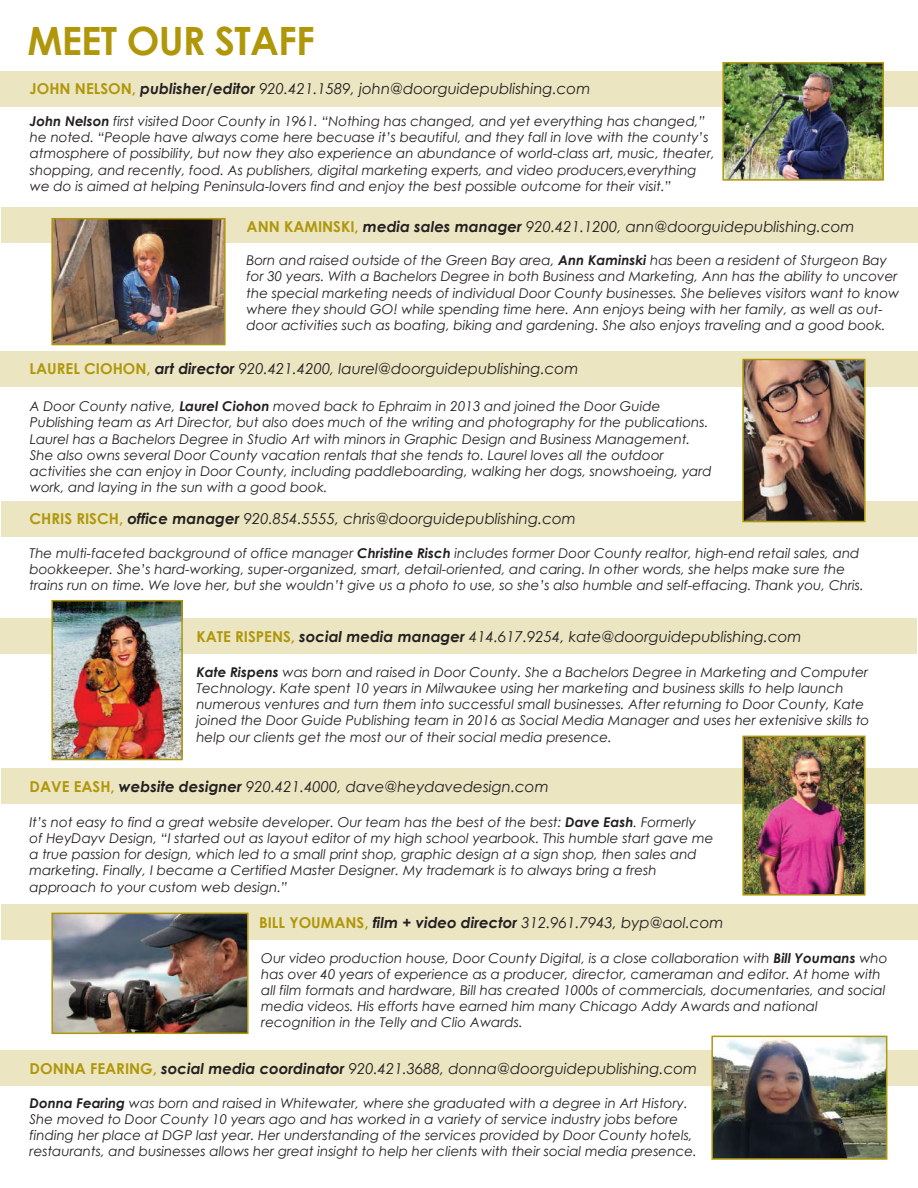
<style>
.page{position:relative;width:918px;height:1188px;background:#fff}
.page>*{position:absolute;margin:0;border:0;box-sizing:border-box;transform-origin:0 0}
.t1{font:700 39px "Century Gothic";letter-spacing:-.02em;color:#b0970a}
.t2{font:italic 15px "Century Gothic";color:#231f20}
.t3{font:italic 13.5px/16.2px "Century Gothic";color:#231f20}
.s1{font-weight:700;font-style:normal;color:#b0970a}
.s2{font-weight:700}
</style>
<div class="page">
<div style="left:0;top:1050px;width:918px;height:35px;background:#ebe5c2"></div>
<div style="left:1px;top:904px;width:917px;height:36px;background:#ebe5c2"></div>
<div style="left:1px;top:768px;width:917px;height:35px;background:#ebe5c2"></div>
<div style="left:0;top:618px;width:917px;height:36px;background:#ebe5c2"></div>
<div style="left:1px;top:501px;width:917px;height:36px;background:#ebe5c2"></div>
<div style="left:0;top:351px;width:918px;height:36px;background:#ebe5c2"></div>
<div style="left:1px;top:208px;width:917px;height:35px;background:#ebe5c2"></div>
<div style="left:0;top:72px;width:918px;height:35px;background:#ebe5c2"></div>
<img style="left:745px;top:362px;width:118px;height:157px">
<div style="left:742px;top:359px;width:124px;height:163px;border:2px solid #b0970a"></div>
<img style="left:54px;top:603px;width:126px;height:154px">
<div style="left:51px;top:600px;width:132px;height:160px;border:2px solid #b0970a"></div>
<img style="left:745px;top:739px;width:118px;height:154px">
<div style="left:742px;top:736px;width:124px;height:160px;border:2px solid #b0970a"></div>
<img style="left:725px;top:65px;width:156px;height:113px">
<div style="left:722px;top:62px;width:162px;height:119px;border:2px solid #b0970a"></div>
<img style="left:54px;top:221px;width:169px;height:121px">
<div style="left:51px;top:218px;width:175px;height:127px;border:2px solid #b0970a"></div>
<img style="left:714px;top:1039px;width:170px;height:118px">
<div style="left:711px;top:1036px;width:176px;height:124px;border:2px solid #b0970a"></div>
<img style="left:54px;top:916px;width:192px;height:115px">
<div style="left:51px;top:913px;width:198px;height:121px;border:2px solid #b0970a"></div>
<h1 class="t1" style="left:27px;top:16px;width:289px">MEET OUR STAFF</h1>
<p class="t2" style="left:30px;top:80px;width:562px"><span class="s1">JOHN NELSON,</span> <span class="s2">publisher/editor</span> 920.421.1589, john@doorguidepublishing.com</p>
<p class="t3" style="left:30px;top:113px;width:686px"><span class="s2">John Nelson</span> first visited Door County in 1961. “Nothing has changed, and yet everything has changed,” he noted. “People have always come here becuase it’s beautiful, and they fall in love with the county’s atmosphere of possibility, but now they also experience an abundance of world-class art, music, theater, shopping, and recently, food. As publishers, digital marketing experts, and video producers,everything we do is aimed at helping Peninsula-lovers find and enjoy the best possible outcome for their visit.”</p>
<p class="t2" style="left:247px;top:217px;width:610px"><span class="s1">ANN KAMINSKI,</span> <span class="s2">media sales manager</span> 920.421.1200, ann@doorguidepublishing.com</p>
<p class="t3" style="left:247px;top:252px;width:654px">Born and raised outside of the Green Bay area, <span class="s2">Ann Kaminski</span> has been a resident of Sturgeon Bay for 30 years. With a Bachelors Degree in both Business and Marketing, Ann has the ability to uncover the special marketing needs of individual Door County businesses. She believes visitors want to know where they should GO! while spending time here. Ann enjoys being with her family, as well as out&shy;door activities such as boating, biking and gardening. She also enjoys traveling and a good book.</p>
<p class="t2" style="left:30px;top:359px;width:550px"><span class="s1">LAUREL CIOHON,</span> <span class="s2">art director</span> 920.421.4200, laurel@doorguidepublishing.com</p>
<p class="t3" style="left:30px;top:398px;width:684px">A Door County native, <span class="s2">Laurel Ciohon</span> moved back to Ephraim in 2013 and joined the Door Guide Publishing team as Art Director, but also does much of the writing and photography for the publications.<br>Laurel has a Bachelors Degree in Studio Art with minors in Graphic Design and Business Management.<br>She also owns several Door County vacation rentals that she tends to. Laurel loves all the outdoor activities she can enjoy in Door County, including paddleboarding, walking her dogs, snowshoeing, yard work, and laying in the sun with a good book.</p>
<p class="t2" style="left:30px;top:509px;width:548px"><span class="s1">CHRIS RISCH,</span> <span class="s2">office manager</span> 920.854.5555, chris@doorguidepublishing.com</p>
<p class="t3" style="left:30px;top:544px;width:836px">The multi-faceted background of office manager <span class="s2">Christine Risch</span> includes former Door County realtor, high-end retail sales, and bookkeeper. She’s hard-working, super-organized, smart, detail-oriented, and caring. In other words, she helps make sure the trains run on time. We love her, but she wouldn’t give us a photo to use, so she’s also humble and self-effacing. Thank you, Chris.</p>
<p class="t2" style="left:196px;top:627px;width:607px"><span class="s1">KATE RISPENS,</span> <span class="s2">social media manager</span> 414.617.9254, kate@doorguidepublishing.com</p>
<p class="t3" style="left:196px;top:664px;width:675px"><span class="s2">Kate Rispens</span> was born and raised in Door County. She a Bachelors Degree in Marketing and Computer Technology. Kate spent 10 years in Milwaukee using her marketing and business skills to help launch numerous ventures and turn them into successful small businesses. After returning to Door County, Kate joined the Door Guide Publishing team in 2016 as Social Media Manager and uses her extenisive skills to help our clients get the most our of their social media presence.</p>
<p class="t2" style="left:30px;top:777px;width:521px"><span class="s1">DAVE EASH,</span> <span class="s2">website designer</span> 920.421.4000, dave@heydavedesign.com</p>
<p class="t3" style="left:30px;top:814px;width:685px">It’s not easy to find a great website developer. Our team has the best of the best: <span class="s2">Dave Eash</span>. Formerly<br>of HeyDayv Design, “I started out as layout editor of my high school yearbook. This humble start gave me a true passion for design, which led to a small print shop, graphic design at a sign shop, then sales and marketing. Finally, I became a Certified Master Designer. My trademark is to always bring a fresh approach to your custom web design.”</p>
<p class="t2" style="left:259px;top:914px;width:466px"><span class="s1">BILL YOUMANS,</span> <span class="s2">film + video director</span> 312.961.7943, byp@aol.com</p>
<p class="t3" style="left:261px;top:949px;width:628px">Our video production house, Door County Digital, is a close collaboration with <span class="s2">Bill Youmans</span> who has over 40 years of experience as a producer, director, cameraman and editor. At home with all film formats and hardware, Bill has created 1000s of commercials, documentaries, and social media videos. His efforts have earned him many Chicago Addy Awards and national recognition in the Telly and Clio Awards.</p>
<p class="t2" style="left:30px;top:1059px;width:669px"><span class="s1">DONNA FEARING,</span> <span class="s2">social media coordinator</span> 920.421.3688, donna@doorguidepublishing.com</p>
<p class="t3" style="left:30px;top:1094px;width:669px"><span class="s2">Donna Fearing</span> was born and raised in Whitewater, where she graduated with a degree in Art History.<br>She moved to Door County 10 years ago and has worked in a variety of service industry jobs before finding her place at DGP last year. Her understanding of the services provided by Door County hotels, restaurants, and businesses allows her great insight to help her clients with their social media presence.</p>
</div>
